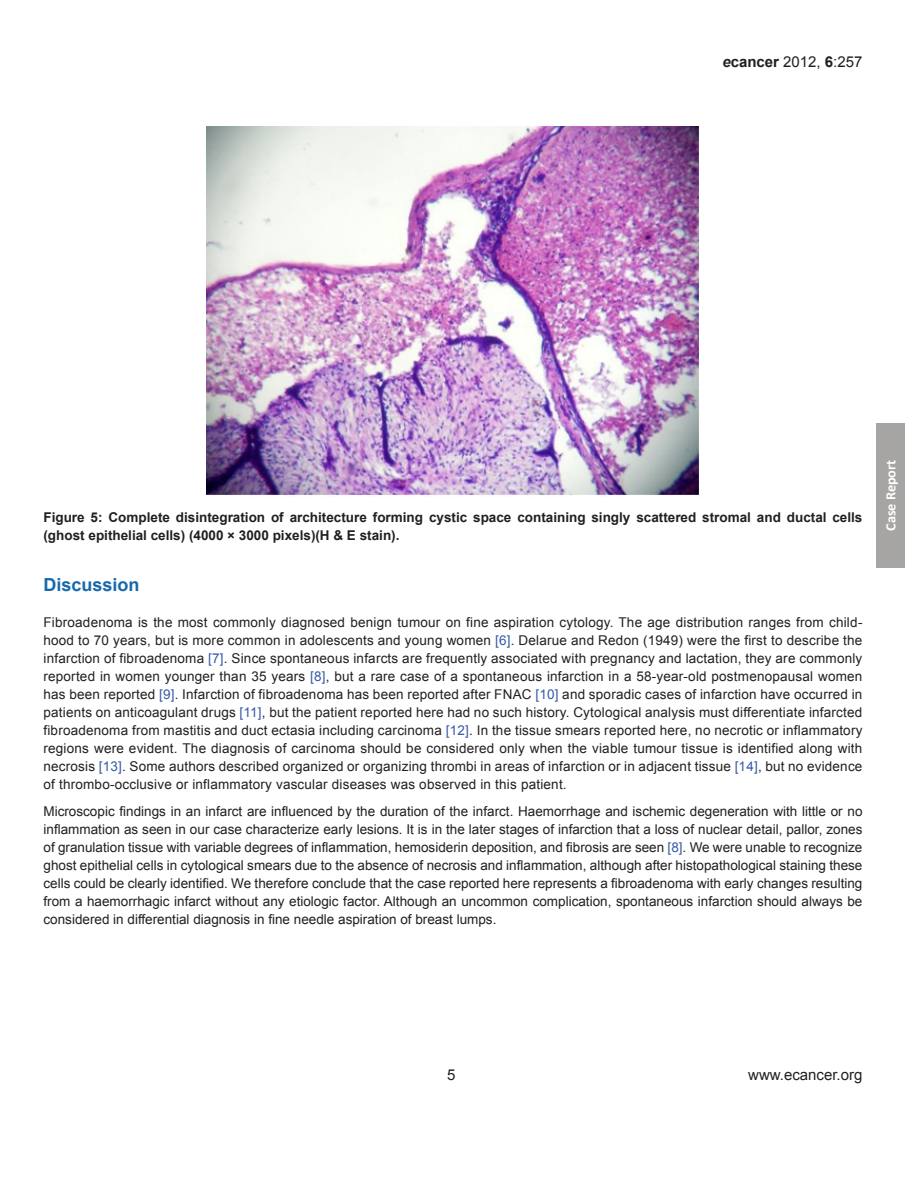
<style>
.page{position:relative;width:918px;height:1186px;background:#fff}
.page>*{position:absolute;margin:0;border:0;box-sizing:border-box;transform-origin:0 0}
.Head_A{font:700 18px "Arial";color:#1569ad}
.t1{font:15px "Arial";color:#231f20}
.t2{font:700 14.25px "Calibri";color:#fff}
.Txt{font:13.5px/18px "Arial";letter-spacing:.015em;color:#231f20;text-align:justify}
.Txt_Space{font:13.5px/18px "Arial";color:#231f20;text-align:justify}
.Txt-2{font:700 13.5px/18px "Arial";color:#231f20}
.s1{font-weight:700;font-style:italic}
.s2{font-weight:700}
.s3{color:#3759a7}
</style>
<div class="page">
<div style="left:876px;top:423px;width:29px;height:144px;background:#a7a5a4"></div>
<img style="left:207px;top:126px;width:492px;height:370px">
<p class="t1" style="left:722px;top:53px;width:142px"><span class="s1">e</span><span class="s2">cancer</span> 2012, <span class="s2">6</span>:257</p>
<p class="Txt-2" style="left:44px;top:509px;width:821px">Figure 5: Complete disintegration of architecture forming cystic space containing singly scattered stromal and ductal cells (ghost epithelial cells) (4000 × 3000 pixels)(H &amp; E stain).</p>
<p class="Head_A" style="left:44px;top:575px;width:98px">Discussion</p>
<p class="Txt" style="left:44px;top:613px;width:820px">Fibroadenoma is the most commonly diagnosed benign tumour on fine aspiration cytology. The age distribution ranges from child&shy;hood to 70 years, but is more common in adolescents and young women <span class="s3">[6]</span>. Delarue and Redon (1949) were the first to describe the infarction of fibroadenoma <span class="s3">[7]</span>. Since spontaneous infarcts are frequently associated with pregnancy and lactation, they are commonly reported in women younger than 35 years <span class="s3">[8]</span>, but a rare case of a spontaneous infarction in a 58-year-old postmenopausal women has been reported <span class="s3">[9]</span>. Infarction of fibroadenoma has been reported after FNAC <span class="s3">[10]</span> and sporadic cases of infarction have occurred in patients on anticoagulant drugs <span class="s3">[11]</span>, but the patient reported here had no such history. Cytological analysis must differentiate infarcted fibroadenoma from mastitis and duct ectasia including carcinoma <span class="s3">[12]</span>. In the tissue smears reported here, no necrotic or inflammatory regions were evident. The diagnosis of carcinoma should be considered only when the viable tumour tissue is identified along with necrosis <span class="s3">[13]</span>. Some authors described organized or organizing thrombi in areas of infarction or in adjacent tissue <span class="s3">[14]</span>, but no evidence of thrombo-occlusive or inflammatory vascular diseases was observed in this patient.</p>
<p class="Txt_Space" style="left:44px;top:802px;width:821px">Microscopic findings in an infarct are influenced by the duration of the infarct. Haemorrhage and ischemic degeneration with little or no inflammation as seen in our case characterize early lesions. It is in the later stages of infarction that a loss of nuclear detail, pallor, zones of granulation tissue with variable degrees of inflammation, hemosiderin deposition, and fibrosis are seen <span class="s3">[8]</span>. We were unable to recognize ghost epithelial cells in cytological smears due to the absence of necrosis and inflammation, although after histopathological staining these cells could be clearly identified. We therefore conclude that the case reported here represents a fibroadenoma with early changes resulting from a haemorrhagic infarct without any etiologic factor. Although an uncommon complication, spontaneous infarction should always be considered in differential diagnosis in fine needle aspiration of breast lumps.</p>
<p class="t2" style="left:882px;top:531px;width:72px;rotate:-90deg">Case Report</p>
<p class="t1" style="left:447px;top:1066px;width:10px">5</p>
<p class="t1" style="left:748px;top:1066px;width:116px">www.ecancer.org</p>
</div>
